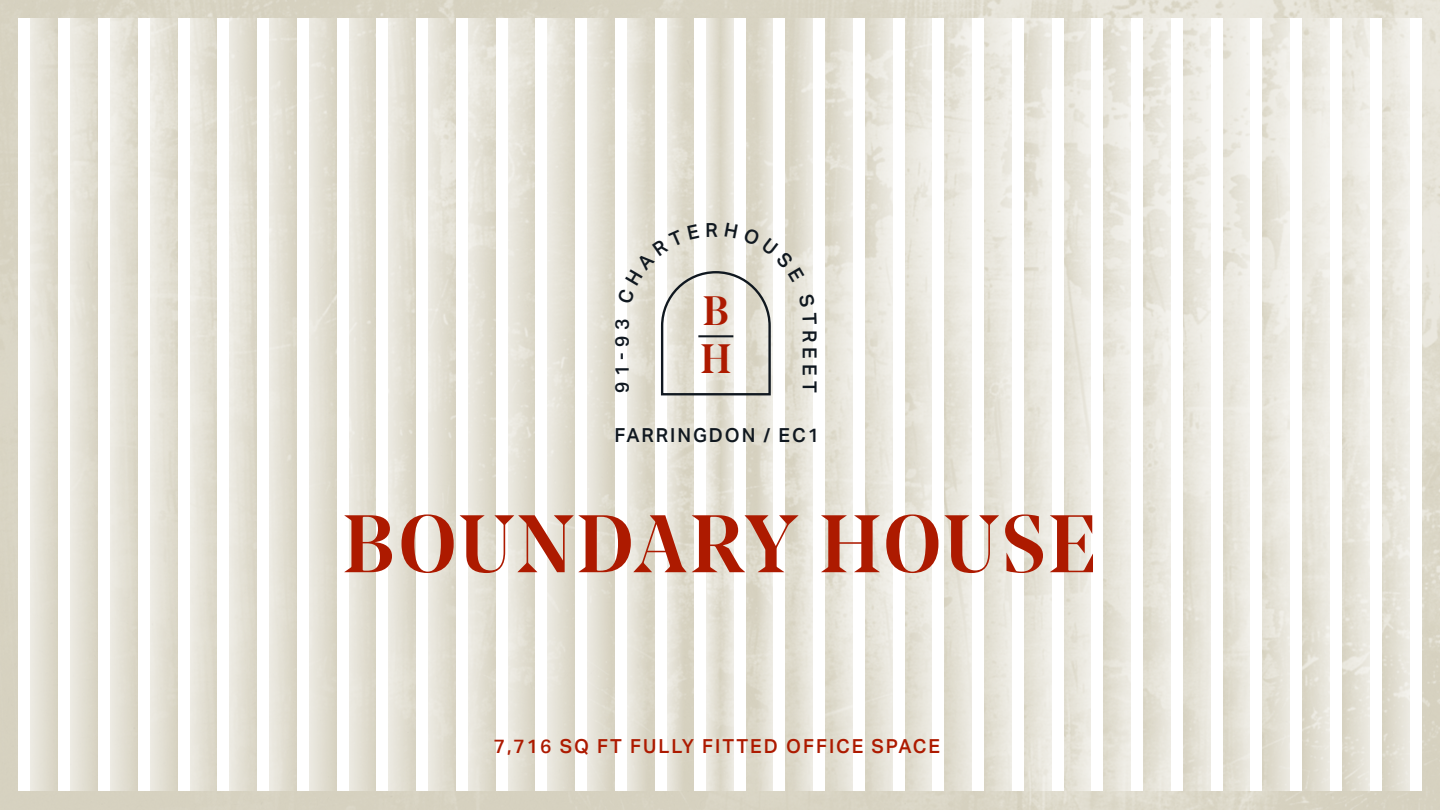
<style>
.page{position:relative;width:1440px;height:810px;background:#fff}
.page>*{position:absolute;margin:0;border:0;box-sizing:border-box;transform-origin:0 0}
.t1{font:500 81px "Noe Display";letter-spacing:.04em;color:#ad1a00}
.t2{font:500 40.88px/48.2px "Noe Display";color:#ad1a00}
.t3{font:500 19.27px "Aktiv Grotesk";letter-spacing:.1em;color:#ad1a00}
.t4{font:500 19.27px "Aktiv Grotesk";letter-spacing:.1em;color:#101820}
</style>
<div class="page">
<img style="left:0;top:0;width:1440px;height:810px">
<div style="left:1410px;top:19px;width:11px;height:772px;background:#fff"></div>
<div style="left:1382px;top:19px;width:28px;height:772px;background:linear-gradient(to right,#e0dccf,#f0eee7)"></div>
<div style="left:1370px;top:19px;width:11px;height:772px;background:#fff"></div>
<div style="left:1342px;top:19px;width:28px;height:772px;background:linear-gradient(to right,#e0dcce,#f0eee8)"></div>
<div style="left:1330px;top:19px;width:12px;height:772px;background:#fff"></div>
<svg style="left:1303px;top:19px;width:27px;height:772px;background:#e8e5dc"></svg>
<div style="left:1291px;top:19px;width:11px;height:772px;background:#fff"></div>
<div style="left:1263px;top:19px;width:28px;height:772px;background:linear-gradient(to right,#e0dccf,#f0efe8)"></div>
<div style="left:1251px;top:19px;width:11px;height:772px;background:#fff"></div>
<div style="left:1223px;top:19px;width:28px;height:772px;background:linear-gradient(to right,#e1ded1,#f1efe9)"></div>
<div style="left:1211px;top:19px;width:11px;height:772px;background:#fff"></div>
<div style="left:1183px;top:19px;width:28px;height:772px;background:linear-gradient(to right,#dfdcce,#f1efe9)"></div>
<div style="left:1171px;top:19px;width:12px;height:772px;background:#fff"></div>
<div style="left:1143px;top:19px;width:28px;height:772px;background:linear-gradient(to right,#dfdbcd,#efeee7)"></div>
<div style="left:1131px;top:19px;width:12px;height:772px;background:#fff"></div>
<svg style="left:1104px;top:19px;width:27px;height:772px;background:#e8e5dc"></svg>
<div style="left:1092px;top:19px;width:11px;height:772px;background:#fff"></div>
<div style="left:1064px;top:19px;width:28px;height:772px;background:linear-gradient(to right,#e0dccf,#f0efe9)"></div>
<div style="left:1052px;top:19px;width:11px;height:772px;background:#fff"></div>
<div style="left:1024px;top:19px;width:28px;height:772px;background:linear-gradient(to right,#dfdbcd,#f1efe9)"></div>
<div style="left:1012px;top:19px;width:12px;height:772px;background:#fff"></div>
<div style="left:984px;top:19px;width:28px;height:772px;background:linear-gradient(to right,#e1ddd0,#efede7)"></div>
<div style="left:972px;top:19px;width:12px;height:772px;background:#fff"></div>
<svg style="left:945px;top:19px;width:27px;height:772px;background:#e7e5db"></svg>
<div style="left:933px;top:19px;width:11px;height:772px;background:#fff"></div>
<div style="left:905px;top:19px;width:28px;height:772px;background:linear-gradient(to right,#dfdbcd,#efeee7)"></div>
<div style="left:893px;top:19px;width:11px;height:772px;background:#fff"></div>
<div style="left:865px;top:19px;width:28px;height:772px;background:linear-gradient(to right,#ddd9cb,#f0eee8)"></div>
<div style="left:853px;top:19px;width:12px;height:772px;background:#fff"></div>
<div style="left:829px;top:19px;width:24px;height:772px;background:linear-gradient(to right,#ddd9cb,#eeece5)"></div>
<div style="left:813px;top:19px;width:12px;height:772px;background:#fff"></div>
<div style="left:793px;top:19px;width:20px;height:772px;background:linear-gradient(to right,#dbd6c7,#edebe4)"></div>
<div style="left:774px;top:19px;width:11px;height:772px;background:#fff"></div>
<svg style="left:756px;top:19px;width:18px;height:772px;background:#e2dfd3"></svg>
<div style="left:734px;top:19px;width:11px;height:772px;background:#fff"></div>
<svg style="left:720px;top:19px;width:14px;height:772px;background:#e2ded2"></svg>
<div style="left:19px;top:19px;width:11px;height:772px;background:#fff"></div>
<div style="left:30px;top:19px;width:28px;height:772px;background:linear-gradient(to right,#eeece5,#d9d5c5)"></div>
<div style="left:59px;top:19px;width:11px;height:772px;background:#fff"></div>
<div style="left:70px;top:19px;width:28px;height:772px;background:linear-gradient(to right,#eeece5,#d9d5c5)"></div>
<div style="left:98px;top:19px;width:12px;height:772px;background:#fff"></div>
<svg style="left:110px;top:19px;width:27px;height:772px;background:#e4e1d5"></svg>
<div style="left:138px;top:19px;width:11px;height:772px;background:#fff"></div>
<div style="left:149px;top:19px;width:28px;height:772px;background:linear-gradient(to right,#efede7,#dcd8c8)"></div>
<div style="left:178px;top:19px;width:11px;height:772px;background:#fff"></div>
<div style="left:189px;top:19px;width:28px;height:772px;background:linear-gradient(to right,#efede6,#dbd7c8)"></div>
<div style="left:218px;top:19px;width:11px;height:772px;background:#fff"></div>
<div style="left:229px;top:19px;width:28px;height:772px;background:linear-gradient(to right,#efede6,#d9d5c5)"></div>
<div style="left:257px;top:19px;width:12px;height:772px;background:#fff"></div>
<div style="left:269px;top:19px;width:28px;height:772px;background:linear-gradient(to right,#eeece5,#d8d3c3)"></div>
<div style="left:297px;top:19px;width:12px;height:772px;background:#fff"></div>
<svg style="left:309px;top:19px;width:27px;height:772px;background:#e2dfd3"></svg>
<div style="left:337px;top:19px;width:11px;height:772px;background:#fff"></div>
<div style="left:348px;top:19px;width:28px;height:772px;background:linear-gradient(to right,#eeece5,#d8d4c3)"></div>
<div style="left:377px;top:19px;width:11px;height:772px;background:#fff"></div>
<div style="left:388px;top:19px;width:28px;height:772px;background:linear-gradient(to right,#eeece4,#d9d5c5)"></div>
<div style="left:416px;top:19px;width:12px;height:772px;background:#fff"></div>
<div style="left:428px;top:19px;width:28px;height:772px;background:linear-gradient(to right,#edebe3,#dbd7c8)"></div>
<div style="left:456px;top:19px;width:12px;height:772px;background:#fff"></div>
<svg style="left:468px;top:19px;width:27px;height:772px;background:#e3e0d5"></svg>
<div style="left:496px;top:19px;width:11px;height:772px;background:#fff"></div>
<div style="left:507px;top:19px;width:28px;height:772px;background:linear-gradient(to right,#efede6,#d9d5c5)"></div>
<div style="left:536px;top:19px;width:11px;height:772px;background:#fff"></div>
<div style="left:547px;top:19px;width:28px;height:772px;background:linear-gradient(to right,#eeece5,#d9d4c4)"></div>
<div style="left:575px;top:19px;width:12px;height:772px;background:#fff"></div>
<div style="left:587px;top:19px;width:24px;height:772px;background:linear-gradient(to right,#edebe4,#dad5c5)"></div>
<div style="left:615px;top:19px;width:12px;height:772px;background:#fff"></div>
<div style="left:627px;top:19px;width:20px;height:772px;background:linear-gradient(to right,#eeece5,#dbd7c8)"></div>
<div style="left:655px;top:19px;width:11px;height:772px;background:#fff"></div>
<svg style="left:666px;top:19px;width:18px;height:772px;background:#e6e4da"></svg>
<div style="left:695px;top:19px;width:11px;height:772px;background:#fff"></div>
<svg style="left:706px;top:19px;width:14px;height:772px;background:#e5e2d8"></svg>
<svg style="left:627px;top:223px;width:186px;height:174px"></svg>
<h2 class="t2" style="left:700px;top:286px;width:32px">B<br>H</h2>
<p class="t4" style="left:611px;top:393px;width:59px;rotate:-90deg">91-9</p>
<p class="t4" style="left:821px;top:330px;width:65px;rotate:90deg">REET</p>
<p class="t4" style="left:615px;top:424px;width:206px">FARRINGDON / EC1</p>
<h1 class="t1" style="left:343px;top:493px;width:756px">BOUNDARY HOUSE</h1>
<p class="t3" style="left:494px;top:735px;width:448px">7,716 SQ FT FULLY FITTED OFFICE SPACE</p>
</div>
